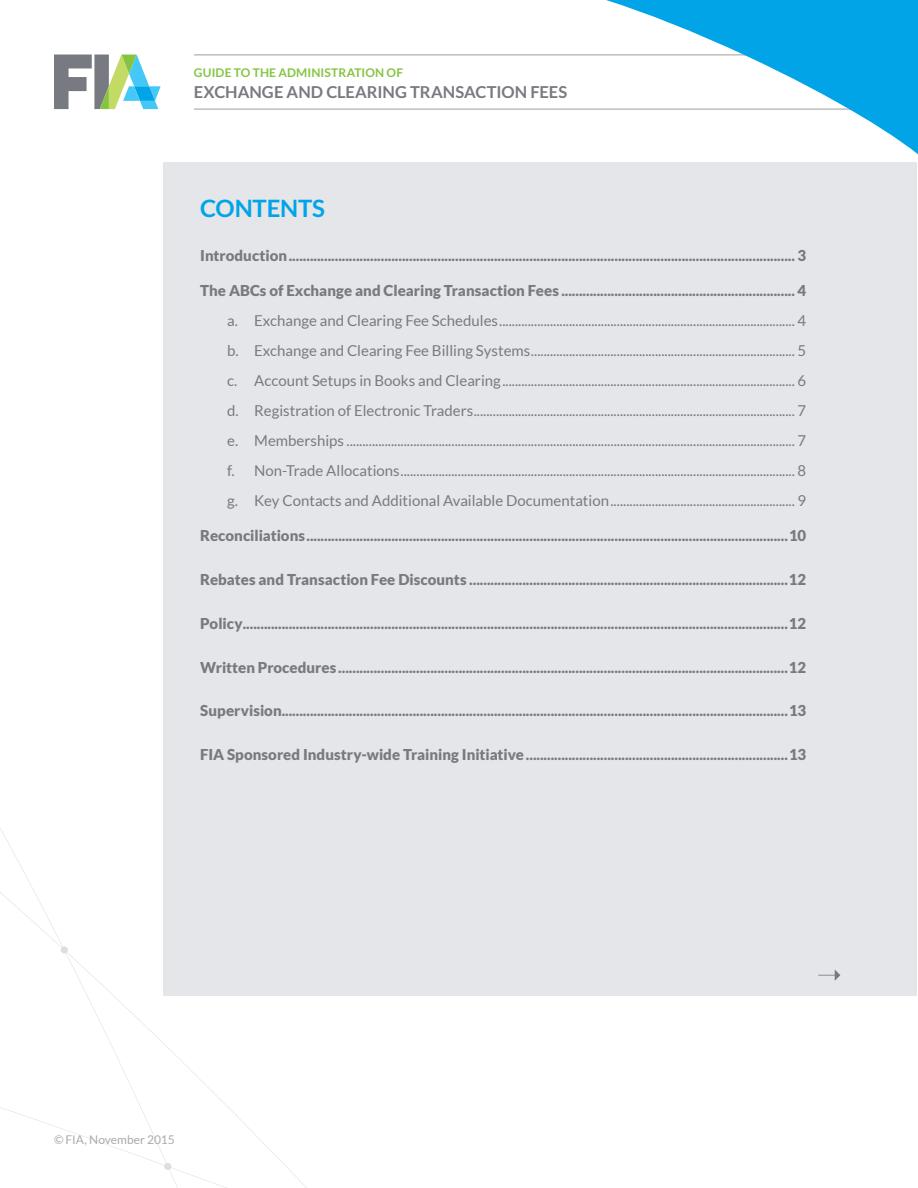
<style>
.page{position:relative;width:918px;height:1188px;background:#fff}
.page>*{position:absolute;margin:0;border:0;box-sizing:border-box;transform-origin:0 0}
.t1{font:700 24px "Lato";letter-spacing:-.01em;color:#00a4e7}
.t2{font:700 16.5px "Lato";color:#787a81}
.t3{font:900 15px "Lato";color:#787a81}
.t4{font:15px/30.2px "Lato";color:#787a81;text-align:justify}
.t5{font:700 12px "Lato";letter-spacing:.01em;color:#85c441}
.t6{font:12px "Lato";color:#a8aab0}
</style>
<div class="page">
<hr style="left:194px;top:55px;width:697px;height:1px;background:#000">
<hr style="left:194px;top:109px;width:697px;height:1px;background:#000">
<svg style="left:68px;top:879px;width:279px;height:309px"></svg>
<svg style="left:0;top:828px;width:68px;height:303px"></svg>
<svg style="left:164px;top:1162px;width:8px;height:8px"></svg>
<svg style="left:606px;top:0;width:312px;height:155px"></svg>
<svg style="left:54px;top:55px;width:107px;height:54px"></svg>
<div style="left:164px;top:162px;width:753px;height:833px;background:#e5e6e9"></div>
<svg style="left:818px;top:970px;width:22px;height:11px"></svg>
<p class="t5" style="left:194px;top:65px;width:211px">GUIDE TO THE ADMINISTRATION OF</p>
<p class="t2" style="left:194px;top:82px;width:375px">EXCHANGE AND CLEARING TRANSACTION FEES</p>
<h1 class="t1" style="left:200px;top:194px;width:126px">CONTENTS</h1>
<p class="t3" style="left:200px;top:246px;width:608px">Introduction............................................................................................................................................... 3</p>
<p class="t3" style="left:200px;top:281px;width:608px">The ABCs of Exchange and Clearing Transaction Fees .................................................................. 4</p>
<p class="t4" style="left:227px;top:305px;width:581px">a. Exchange and Clearing Fee Schedules............................................................................................. 4 b. Exchange and Clearing Fee Billing Systems................................................................................... 5 c. Account Setups in Books and Clearing............................................................................................ 6 d. Registration of Electronic Traders..................................................................................................... 7 e. Memberships ............................................................................................................................................. 7 f. Non-Trade Allocations............................................................................................................................ 8 g. Key Contacts and Additional Available Documentation.......................................................... 9</p>
<p class="t3" style="left:200px;top:527px;width:608px">Reconciliations........................................................................................................................................10</p>
<p class="t3" style="left:200px;top:571px;width:607px">Rebates and Transaction Fee Discounts ..........................................................................................12</p>
<p class="t3" style="left:200px;top:614px;width:607px">Policy..........................................................................................................................................................12</p>
<p class="t3" style="left:200px;top:658px;width:608px">Written Procedures ...............................................................................................................................12</p>
<p class="t3" style="left:200px;top:702px;width:608px">Supervision...............................................................................................................................................13</p>
<p class="t3" style="left:200px;top:746px;width:607px">FIA Sponsored Industry-wide Training Initiative..........................................................................13</p>
<p class="t6" style="left:54px;top:1133px;width:122px">© FIA, November 2015</p>
</div>
